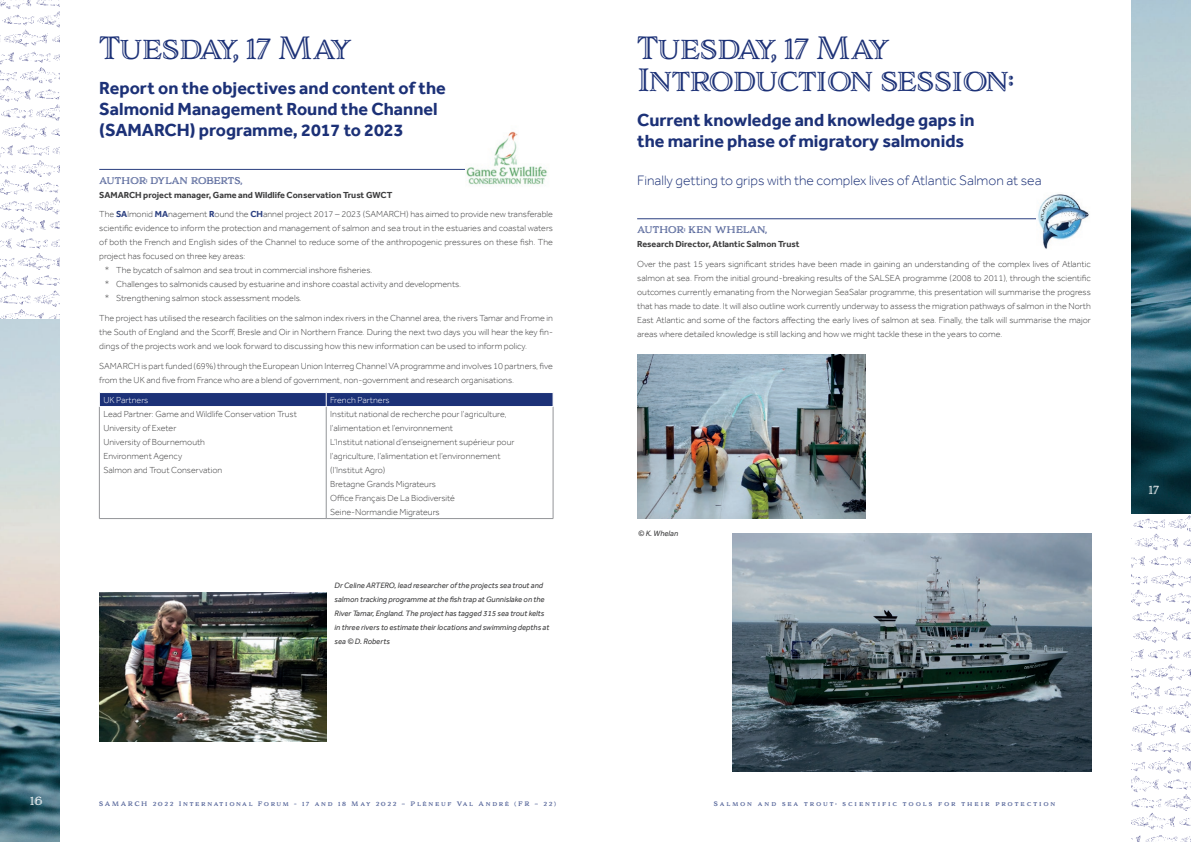
<style>
.page{position:relative;width:1191px;height:842px;background:#fff}
.page>*{position:absolute;margin:0;border:0;box-sizing:border-box;transform-origin:0 0}
.t1{font:30px/32.5px "Adorn S Engraved";letter-spacing:-.04em;color:#1c3177}
.t2{font:700 18px/21px "Effra";color:#1c3177}
.t3{font:300 14px "Effra";color:#1c3177}
.t4{font:12px "Adorn S Engraved";color:#fff}
.t5{font:300 9px/14px "Effra";color:#3e3e3f}
.t6{font:700 9px "Effra";color:#3e3e3f}
.t7{font:300 9px "Effra";color:#fff}
.t8{font:9px "Adorn S Engraved";letter-spacing:-.03em;color:#2b3f80}
.t9{font:9px "Adorn S Engraved";letter-spacing:-.01em;color:#2b3f80}
.t10{font:italic 8px/14px "Effra";color:#3e3e3f}
.t11{font:6px "Adorn S Engraved";letter-spacing:.28em;color:#1c3177}
.t12{font:6px "Adorn S Engraved";letter-spacing:.325em;color:#1c3177}
.s1{font-weight:700}
.s2{font-weight:700;color:#2b3f80}
</style>
<div class="page">
<img style="left:0;top:0;width:60px;height:842px">
<img style="left:1131px;top:0;width:60px;height:842px">
<hr style="left:637px;top:219px;width:453px;height:1px;background:#2b3f80">
<hr style="left:99px;top:169px;width:454px;height:1px;background:#2b3f80">
<hr style="left:99px;top:407px;width:1px;height:111px;background:#939598">
<hr style="left:326px;top:407px;width:1px;height:111px;background:#939598">
<hr style="left:553px;top:407px;width:1px;height:111px;background:#939598">
<hr style="left:99px;top:518px;width:227px;height:1px;background:#939598">
<hr style="left:326px;top:518px;width:227px;height:1px;background:#939598">
<svg style="left:99px;top:392px;width:454px;height:14px;background:#2d4081"></svg>
<img style="left:1036px;top:194px;width:54px;height:55px">
<img style="left:99px;top:593px;width:227px;height:149px">
<img style="left:638px;top:355px;width:227px;height:163px">
<img style="left:732px;top:533px;width:359px;height:238px">
<img style="left:465px;top:131px;width:88px;height:54px">
<h1 class="t1" style="left:99px;top:32px;width:254px">Tuesday, 17 May</h1>
<h2 class="t2" style="left:99px;top:77px;width:348px">Report on the objectives and content of the<br>Salmonid Management Round the Channel (SAMARCH) programme, 2017 to 2023</h2>
<p class="t8" style="left:99px;top:174px;width:145px">AUTHOR: DYLAN ROBERTS,</p>
<p class="t5" style="left:99px;top:185px;width:455px;line-height:19.7px"><span class="s1">SAMARCH project manager, Game and Wildlife Conservation Trust GWCT<br></span>The <span class="s2">SA</span>lmonid <span class="s2">MA</span>nagement <span class="s2">R</span>ound the <span class="s2">CH</span>annel project 2017 – 2023 (SAMARCH) has aimed to provide new transferable</p>
<p class="t5" style="left:99px;top:221px;width:455px">scientific evidence to inform the protection and management of salmon and sea trout in the estuaries and coastal waters</p>
<p class="t5" style="left:99px;top:235px;width:455px">of both the French and English sides of the Channel to reduce some of the anthropogenic pressures on these fish. The</p>
<p class="t5" style="left:99px;top:249px;width:148px">project has focused on three key areas:</p>
<p class="t5" style="left:105px;top:263px;width:269px">* The bycatch of salmon and sea trout in commercial inshore fisheries.</p>
<p class="t5" style="left:105px;top:277px;width:358px">* Challenges to salmonids caused by estuarine and inshore coastal activity and developments.</p>
<p class="t5" style="left:105px;top:291px;width:198px">* Strengthening salmon stock assessment models.</p>
<p class="t5" style="left:99px;top:311px;width:455px;text-align:justify">The project has utilised the research facilities on the salmon index rivers in the Channel area, the rivers Tamar and Frome in the South of England and the Scorff, Bresle and Oir in Northern France. During the next two days you will hear the key fin&shy;dings of the projects work and we look forward to discussing how this new information can be used to inform policy.</p>
<p class="t5" style="left:99px;top:359px;width:455px">SAMARCH is part funded (69%) through the European Union Interreg Channel VA programme and involves 10 partners, five from the UK and five from France who are a blend of government, non-government and research organisations.</p>
<p class="t7" style="left:103px;top:394px;width:46px">UK Partners</p>
<p class="t7" style="left:330px;top:394px;width:61px">French Partners</p>
<p class="t5" style="left:103px;top:406px;width:195px">Lead Partner: Game and Wildlife Conservation Trust<br>University of Exeter<br>University of Bournemouth<br>Environment Agency<br>Salmon and Trout Conservation</p>
<p class="t5" style="left:330px;top:406px;width:186px">Institut national de recherche pour l’agriculture, l’alimentation et l’environnement<br>L’Institut national d’enseignement supérieur pour l’agriculture, I’alimentation et l’environnement (l’Institut Agro)<br>Bretagne Grands Migrateurs<br>Office Français De La Biodiversité Seine-Normandie Migrateurs</p>
<p class="t10" style="left:334px;top:578px;width:216px">Dr Celine ARTERO, lead researcher of the projects sea trout and salmon tracking programme at the fish trap at Gunnislake on the River Tamar, England. The project has tagged 315 sea trout kelts in three rivers to estimate their locations and swimming depths at sea © D. Roberts</p>
<h1 class="t1" style="left:637px;top:32px;width:378px">Tuesday, 17 May<br>Introduction session:</h1>
<h2 class="t2" style="left:637px;top:109px;width:339px">Current knowledge and knowledge gaps in the marine phase of migratory salmonids</h2>
<h3 class="t3" style="left:637px;top:172px;width:406px">Finally getting to grips with the complex lives of Atlantic Salmon at sea</h3>
<p class="t9" style="left:637px;top:224px;width:131px">AUTHOR: KEN WHELAN,</p>
<p class="t6" style="left:637px;top:239px;width:164px">Research Director, Atlantic Salmon Trust</p>
<p class="t5" style="left:637px;top:257px;width:455px;text-align:justify">Over the past 15 years significant strides have been made in gaining an understanding of the complex lives of Atlantic salmon at sea. From the initial ground-breaking results of the SALSEA programme (2008 to 2011), through the scientific outcomes currently emanating from the Norwegian SeaSalar programme, this presentation will summarise the progress that has made to date. It will also outline work currently underway to assess the migration pathways of salmon in the North East Atlantic and some of the factors affecting the early lives of salmon at sea. Finally, the talk will summarise the major areas where detailed knowledge is still lacking and how we might tackle these in the years to come.</p>
<p class="t10" style="left:638px;top:526px;width:42px">© K. Whelan</p>
<h3 class="t4" style="left:1148px;top:482px;width:12px">17</h3>
<h3 class="t4" style="left:30px;top:793px;width:14px">16</h3>
<p class="t11" style="left:99px;top:800px;width:458px">SAMARCH 2022 International Forum - 17 and 18 May 2022 – Pléneuf Val André (FR – 22)</p>
<p class="t12" style="left:714px;top:800px;width:343px">Salmon and sea trout: scientific tools for their protection</p>
</div>
